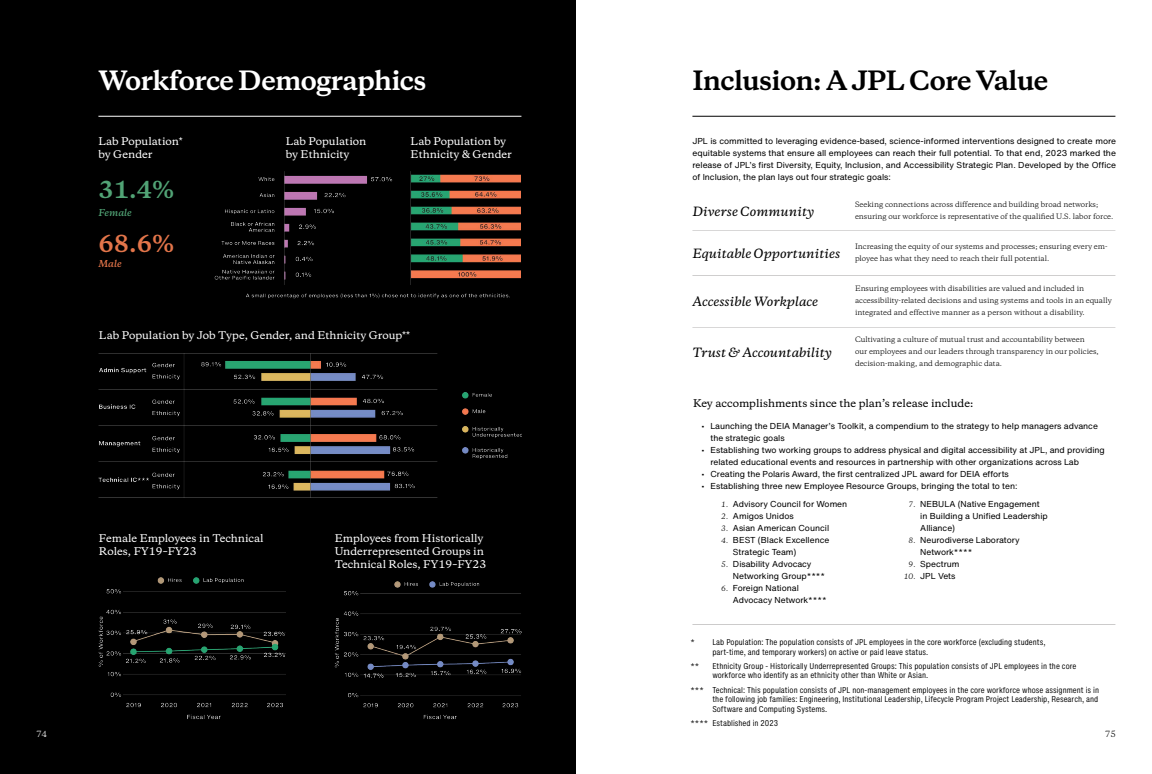
<style>
.page{position:relative;width:1152px;height:774px;background:#fff}
.page>*{position:absolute;margin:0;border:0;box-sizing:border-box;transform-origin:0 0}
.t1{font:700 25px "Copernicus";letter-spacing:-.025em;color:#000}
.t2{font:700 25px "Copernicus";letter-spacing:-.025em;color:#fff}
.t3{font:700 22px "Copernicus";color:#51a375}
.t4{font:700 22px "Copernicus";color:#e3754a}
.t5{font:italic 500 12px "Copernicus";color:#000}
.t6{font:500 10px/13px "Copernicus";color:#fff}
.t7{font:500 10px "Copernicus";color:#000}
.t8{font:italic 600 9px "Copernicus";color:#51a375}
.t9{font:italic 600 9px "Copernicus";color:#e3754a}
.t10{font:8.5px/12px "Helvetica Now Var";color:#000}
.t11{font:8px/9.6px "Helvetica Now Var";color:#000}
.t12{font:8px "Copernicus";color:#fff}
.t13{font:8px "Copernicus";color:#000}
.t14{font:7px/12px "Copernicus";color:#000}
.s1{font-family:"Copernicus";font-style:italic;font-size:7px}
</style>
<div class="page">
<div style="left:0;top:0;width:576px;height:774px;background:#000"></div>
<hr style="left:692px;top:327px;width:423px;height:1px;background:#7f7c7c">
<hr style="left:692px;top:275px;width:423px;height:1px;background:#7f7c7c">
<hr style="left:692px;top:230px;width:423px;height:1px;background:#7f7c7c">
<hr style="left:692px;top:624px;width:423px;height:1px;background:#7f7c7c">
<hr style="left:692px;top:116px;width:423px;height:1px;background:#000">
<hr style="left:98px;top:116px;width:423px;height:1px;background:#fff">
<img style="left:214px;top:171px;width:307px;height:128px">
<img style="left:98px;top:353px;width:424px;height:145px">
<img style="left:98px;top:578px;width:188px;height:142px">
<img style="left:335px;top:581px;width:187px;height:139px">
<h1 class="t2" style="left:98px;top:64px;width:330px">Workforce Demographics</h1>
<p class="t6" style="left:98px;top:133px;width:86px">Lab Population*</p>
<p class="t6" style="left:286px;top:133px;width:82px">Lab Population</p>
<p class="t6" style="left:411px;top:133px;width:97px">Lab Population by</p>
<p class="t6" style="left:98px;top:146px;width:56px">by Gender</p>
<p class="t6" style="left:286px;top:146px;width:65px">by Ethnicity</p>
<p class="t6" style="left:411px;top:146px;width:103px">Ethnicity &amp; Gender</p>
<p class="t3" style="left:98px;top:175px;width:77px">31.4%</p>
<p class="t8" style="left:98px;top:205px;width:35px">Female</p>
<p class="t4" style="left:98px;top:229px;width:77px">68.6%</p>
<p class="t9" style="left:98px;top:256px;width:25px">Male</p>
<p class="t6" style="left:99px;top:328px;width:313px">Lab Population by Job Type, Gender, and Ethnicity Group**</p>
<p class="t6" style="left:99px;top:530px;width:166px">Female Employees in Technical<br>Roles, FY19–FY23</p>
<p class="t6" style="left:335px;top:530px;width:153px">Employees from Historically<br>Underrepresented Groups in<br>Technical Roles, FY19–FY23</p>
<h1 class="t1" style="left:692px;top:64px;width:357px">Inclusion: A JPL Core Value</h1>
<p class="t10" style="left:692px;top:135px;width:425px;text-align:justify">JPL is committed to leveraging evidence-based, science-informed interventions designed to create more equitable systems that ensure all employees can reach their full potential. To that end, 2023 marked the release of JPL’s first Diversity, Equity, Inclusion, and Accessibility Strategic Plan. Developed by the Office of Inclusion, the plan lays out four strategic goals:</p>
<h2 class="t5" style="left:692px;top:203px;width:123px">Diverse Community</h2>
<h3 class="t14" style="left:855px;top:198px;width:260px">Seeking connections across difference and building broad networks; ensuring our workforce is representative of the qualifed U.S. labor force.</h3>
<h2 class="t5" style="left:692px;top:245px;width:149px">Equitable Opportunities</h2>
<h3 class="t14" style="left:855px;top:240px;width:254px">Increasing the equity of our systems and processes; ensuring every em&shy;ployee has what they need to reach their full potential.</h3>
<h2 class="t5" style="left:692px;top:293px;width:127px">Accessible Workplace</h2>
<h3 class="t14" style="left:855px;top:282px;width:258px">Ensuring employees with disabilities are valued and included in accessibility-related decisions and using systems and tools in an equally integrated and effective manner as a person without a disability.</h3>
<h2 class="t5" style="left:692px;top:344px;width:141px">Trust &amp; Accountability</h2>
<p class="t14" style="left:855px;top:333px;width:245px">Cultivating a culture of mutual trust and accountability between<br>our employees and our leaders through transparency in our policies, decision-making, and demographic data.</p>
<h4 class="t7" style="left:693px;top:395px;width:282px">Key accomplishments since the plan’s release include:</h4>
<h5 class="t10" style="left:710px;top:420px;width:389px;text-indent:-9px">• Launching the DEIA Manager’s Toolkit, a compendium to the strategy to help managers advance the strategic goals</h5>
<h5 class="t10" style="left:710px;top:444px;width:396px;text-indent:-9px">• Establishing two working groups to address physical and digital accessibility at JPL, and providing related educational events and resources in partnership with other organizations across Lab</h5>
<h5 class="t10" style="left:701px;top:468px;width:309px">• Creating the Polaris Award, the first centralized JPL award for DEIA efforts</h5>
<h5 class="t10" style="left:701px;top:480px;width:318px">• Establishing three new Employee Resource Groups, bringing the total to ten:</h5>
<p class="t10" style="left:721px;top:498px;width:127px"><span class="s1">1.</span> Advisory Council for Women</p>
<p class="t10" style="left:721px;top:510px;width:74px"><span class="s1">2.</span> Amigos Unidos</p>
<p class="t10" style="left:721px;top:522px;width:109px"><span class="s1">3.</span> Asian American Council</p>
<p class="t10" style="left:733px;top:534px;width:98px;text-indent:-12px"><span class="s1">4.</span> BEST (Black Excellence<br>Strategic Team)</p>
<p class="t10" style="left:733px;top:558px;width:94px;text-indent:-12px"><span class="s1">5.</span> Disability Advocacy<br>Networking Group****</p>
<p class="t10" style="left:733px;top:582px;width:95px;text-indent:-12px"><span class="s1">6.</span> Foreign National<br>Advocacy Network****</p>
<p class="t10" style="left:920px;top:498px;width:129px;text-indent:-12px"><span class="s1">7.</span> NEBULA (Native Engagement in Building a Unified Leadership<br>Alliance)</p>
<p class="t10" style="left:920px;top:534px;width:101px;text-indent:-12px"><span class="s1">8.</span> Neurodiverse Laboratory<br>Network****</p>
<p class="t10" style="left:909px;top:558px;width:52px"><span class="s1">9.</span> Spectrum</p>
<p class="t10" style="left:904px;top:570px;width:53px"><span class="s1">10.</span> JPL Vets</p>
<p class="t11" style="left:712px;top:638px;width:335px;text-indent:-22px">* Lab Population: The population consists of JPL employees in the core workforce (excluding students, part-time, and temporary workers) on active or paid leave status.</p>
<p class="t11" style="left:691px;top:661px;width:10px">**</p>
<p class="t11" style="left:712px;top:661px;width:365px">Ethnicity Group - Historically Underrepresented Groups: This population consists of JPL employees in the core workforce who identify as an ethnicity other than White or Asian.</p>
<p class="t11" style="left:712px;top:685px;width:388px;text-align:justify;text-indent:-22px">*** Technical: This population consists of JPL non-management employees in the core workforce whose assignment is in the following job families: Engineering, Institutional Leadership, Lifecycle Program Project Leadership, Research, and Software and Computing Systems.</p>
<p class="t11" style="left:691px;top:718px;width:89px">**** Established in 2023</p>
<p class="t12" style="left:36px;top:729px;width:13px">74</p>
<p class="t13" style="left:1105px;top:729px;width:13px">75</p>
</div>
